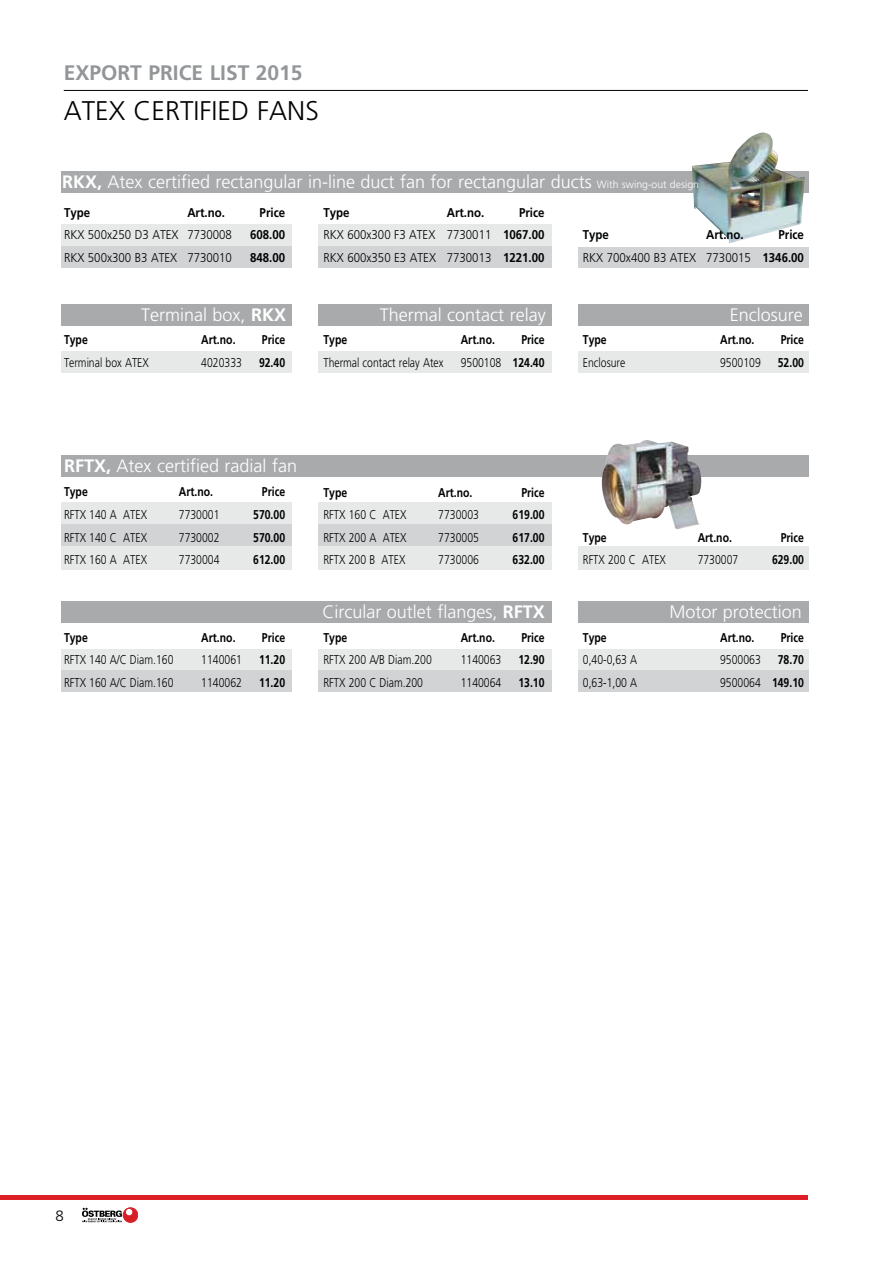
<style>
.page{position:relative;width:893px;height:1263px;background:#fff}
.page>*{position:absolute;margin:0;border:0;box-sizing:border-box;transform-origin:0 0}
.t1{font:300 27px "Frutiger LT Std";color:#010202}
.t2{font:700 21px "Frutiger LT Std";color:#939698}
.t3{font:300 18px "Frutiger LT Std";color:#fff}
.t4{font:300 15px "Frutiger LT Std";color:#010202}
.t5{font:300 12.75px "Frutiger LT Std";color:#010202;scale:.82 1}
.t6{font:700 12.75px "Frutiger LT Std";color:#010202;scale:.82 1}
.t7{font:300 12.75px/22.5px "Frutiger LT Std";color:#010202;text-align:justify;scale:.9 1}
.t8{font:700 12.75px "Frutiger LT Std";color:#010202;scale:.9 1}
.t9{font:300 10.5px "Frutiger LT Std";color:#fff}
.s1{font-weight:700}
</style>
<div class="page">
<hr style="left:0;top:1195px;width:808px;height:4px;background:#de1f26">
<svg style="left:82px;top:1208px;width:40px;height:14px"></svg>
<div style="left:123px;top:1208px;width:15px;height:14px;background:#d71f27;border-radius:50%"></div>
<div style="left:123px;top:1208px;width:15px;height:14px;border:1px solid #d71f27;border-radius:50%"></div>
<div style="left:125px;top:1208px;width:8px;height:8px;background:#fff;border-radius:50%"></div>
<div style="left:125px;top:1208px;width:8px;height:8px;border:1px solid #d71f27;border-radius:50%"></div>
<div style="left:61px;top:455px;width:747px;height:22px;background:#a8aaac"></div>
<div style="left:61px;top:502px;width:747px;height:68px;background:#e7e8e8"></div>
<div style="left:61px;top:524px;width:747px;height:22px;background:#d2d3d4"></div>
<div style="left:292px;top:496px;width:26px;height:81px;background:#fff"></div>
<div style="left:552px;top:499px;width:25px;height:84px;background:#fff"></div>
<div style="left:61px;top:601px;width:747px;height:22px;background:#a8aaac"></div>
<div style="left:61px;top:649px;width:747px;height:42px;background:#e7e8e8"></div>
<div style="left:61px;top:671px;width:747px;height:21px;background:#d2d3d4"></div>
<div style="left:292px;top:642px;width:26px;height:52px;background:#fff"></div>
<div style="left:552px;top:597px;width:25px;height:99px;background:#fff"></div>
<div style="left:61px;top:224px;width:747px;height:43px;background:#e7e8e8"></div>
<div style="left:61px;top:246px;width:747px;height:22px;background:#d2d3d4"></div>
<div style="left:552px;top:221px;width:25px;height:50px;background:#fff"></div>
<div style="left:292px;top:218px;width:26px;height:53px;background:#fff"></div>
<div style="left:61px;top:171px;width:747px;height:22px;background:#a8aaac"></div>
<div style="left:568px;top:218px;width:245px;height:29px;background:#fff"></div>
<div style="left:61px;top:304px;width:747px;height:22px;background:#a8aaac"></div>
<div style="left:61px;top:351px;width:747px;height:22px;background:#e7e8e8"></div>
<div style="left:292px;top:301px;width:26px;height:96px;background:#fff"></div>
<div style="left:552px;top:299px;width:25px;height:99px;background:#fff"></div>
<img style="left:692px;top:132px;width:113px;height:111px">
<div style="left:570px;top:494px;width:242px;height:52px;background:#fff"></div>
<img style="left:602px;top:440px;width:99px;height:89px">
<hr style="left:64px;top:90px;width:744px;height:1px;background:#010202">
<h2 class="t2" style="left:64px;top:60px;width:240px">EXPORT PRICE LIST 2015</h2>
<h1 class="t1" style="left:64px;top:99px;width:257px">ATEX CERTIFIED FANS</h1>
<h3 class="t3" style="left:62px;top:174px;width:531px"><span class="s1">RKX,</span> Atex certified rectangular in-line duct fan for rectangular ducts</h3>
<p class="t9" style="left:597px;top:180px;width:104px">With swing-out design</p>
<p class="t8" style="left:64px;top:205px;width:31px">Type</p>
<p class="t8" style="left:187px;top:205px;width:43px">Art.no.</p>
<p class="t8" style="left:260px;top:205px;width:30px">Price</p>
<p class="t7" style="left:64px;top:224px;width:188px">RKX 500x250 D3 ATEX 7730008</p>
<p class="t8" style="left:250px;top:227px;width:40px">608.00</p>
<p class="t7" style="left:64px;top:247px;width:188px">RKX 500x300 B3 ATEX 7730010</p>
<p class="t8" style="left:250px;top:250px;width:40px">848.00</p>
<p class="t7" style="left:323px;top:202px;width:247px;text-indent:196px"><span class="s1">Price </span>RKX 600x300 F3 ATEX 7730011 <span class="s1">1067.00<br></span>RKX 600x350 E3 ATEX 7730013 <span class="s1">1221.00</span></p>
<p class="t8" style="left:323px;top:205px;width:31px">Type</p>
<p class="t8" style="left:447px;top:205px;width:43px">Art.no.</p>
<p class="t7" style="left:583px;top:224px;width:247px;text-align:right"><span class="s1">Price<br></span>RKX 700x400 B3 ATEX 7730015 <span class="s1">1346.00</span></p>
<p class="t8" style="left:583px;top:227px;width:31px">Type</p>
<p class="t8" style="left:706px;top:227px;width:43px">Art.no.</p>
<h3 class="t3" style="left:141px;top:307px;width:147px">Terminal box, <span class="s1">RKX</span></h3>
<h3 class="t3" style="left:380px;top:307px;width:167px">Thermal contact relay</h3>
<h3 class="t3" style="left:730px;top:307px;width:75px">Enclosure</h3>
<p class="t6" style="left:64px;top:332px;width:31px">Type</p>
<p class="t6" style="left:201px;top:332px;width:43px">Art.no.</p>
<p class="t6" style="left:262px;top:332px;width:30px">Price</p>
<p class="t5" style="left:64px;top:357px;width:105px">Terminal box ATEX</p>
<p class="t5" style="left:201px;top:357px;width:51px">4020333</p>
<p class="t6" style="left:259px;top:355px;width:33px">92.40</p>
<p class="t6" style="left:323px;top:332px;width:31px">Type</p>
<p class="t6" style="left:461px;top:332px;width:43px">Art.no.</p>
<p class="t6" style="left:521px;top:332px;width:30px">Price</p>
<p class="t5" style="left:323px;top:357px;width:148px">Thermal contact relay Atex</p>
<p class="t5" style="left:461px;top:357px;width:104px">9500108 <span class="s1">124.40</span></p>
<p class="t6" style="left:583px;top:332px;width:31px">Type</p>
<p class="t6" style="left:720px;top:332px;width:43px">Art.no.</p>
<p class="t6" style="left:781px;top:332px;width:30px">Price</p>
<p class="t5" style="left:583px;top:357px;width:53px">Enclosure</p>
<p class="t5" style="left:720px;top:357px;width:51px">9500109</p>
<p class="t6" style="left:778px;top:355px;width:33px">52.00</p>
<h3 class="t3" style="left:64px;top:458px;width:235px"><span class="s1">RFTX,</span> Atex certified radial fan</h3>
<p class="t6" style="left:64px;top:485px;width:31px">Type</p>
<p class="t6" style="left:179px;top:485px;width:43px">Art.no.</p>
<p class="t6" style="left:262px;top:485px;width:30px">Price</p>
<p class="t5" style="left:64px;top:509px;width:103px">RFTX 140 A ATEX</p>
<p class="t5" style="left:179px;top:509px;width:51px">7730001</p>
<p class="t6" style="left:253px;top:507px;width:40px">570.00</p>
<p class="t5" style="left:64px;top:532px;width:103px">RFTX 140 C ATEX</p>
<p class="t5" style="left:179px;top:532px;width:51px">7730002</p>
<p class="t6" style="left:253px;top:530px;width:40px">570.00</p>
<p class="t5" style="left:64px;top:554px;width:103px">RFTX 160 A ATEX</p>
<p class="t5" style="left:179px;top:554px;width:51px">7730004</p>
<p class="t6" style="left:253px;top:552px;width:40px">612.00</p>
<p class="t6" style="left:64px;top:630px;width:31px">Type</p>
<p class="t6" style="left:201px;top:630px;width:43px">Art.no.</p>
<p class="t6" style="left:262px;top:630px;width:30px">Price</p>
<p class="t5" style="left:64px;top:655px;width:135px">RFTX 140 A/C Diam.160</p>
<p class="t5" style="left:201px;top:655px;width:51px">1140061</p>
<p class="t6" style="left:259px;top:653px;width:33px">11.20</p>
<p class="t5" style="left:64px;top:677px;width:135px">RFTX 160 A/C Diam.160</p>
<p class="t5" style="left:201px;top:677px;width:51px">1140062</p>
<p class="t6" style="left:259px;top:675px;width:33px">11.20</p>
<p class="t6" style="left:323px;top:485px;width:31px">Type</p>
<p class="t6" style="left:438px;top:485px;width:43px">Art.no.</p>
<p class="t6" style="left:521px;top:485px;width:30px">Price</p>
<p class="t5" style="left:323px;top:509px;width:103px">RFTX 160 C ATEX</p>
<p class="t5" style="left:438px;top:509px;width:51px">7730003</p>
<p class="t6" style="left:513px;top:507px;width:40px">619.00</p>
<p class="t5" style="left:323px;top:532px;width:103px">RFTX 200 A ATEX</p>
<p class="t5" style="left:438px;top:532px;width:51px">7730005</p>
<p class="t6" style="left:513px;top:530px;width:40px">617.00</p>
<p class="t5" style="left:323px;top:554px;width:101px">RFTX 200 B ATEX</p>
<p class="t5" style="left:438px;top:554px;width:51px">7730006</p>
<p class="t6" style="left:513px;top:552px;width:40px">632.00</p>
<p class="t6" style="left:583px;top:530px;width:31px">Type</p>
<p class="t6" style="left:698px;top:530px;width:43px">Art.no.</p>
<p class="t6" style="left:781px;top:530px;width:30px">Price</p>
<p class="t5" style="left:583px;top:554px;width:103px">RFTX 200 C ATEX</p>
<p class="t5" style="left:698px;top:554px;width:51px">7730007</p>
<p class="t6" style="left:772px;top:552px;width:40px">629.00</p>
<h3 class="t3" style="left:322px;top:605px;width:224px">Circular outlet flanges, <span class="s1">RFTX</span></h3>
<h3 class="t3" style="left:669px;top:605px;width:134px">Motor protection</h3>
<p class="t6" style="left:323px;top:630px;width:31px">Type</p>
<p class="t6" style="left:461px;top:630px;width:43px">Art.no.</p>
<p class="t6" style="left:521px;top:630px;width:30px">Price</p>
<p class="t5" style="left:323px;top:655px;width:134px">RFTX 200 A/B Diam.200</p>
<p class="t5" style="left:461px;top:655px;width:51px">1140063</p>
<p class="t6" style="left:518px;top:653px;width:33px">12.90</p>
<p class="t5" style="left:323px;top:677px;width:123px">RFTX 200 C Diam.200</p>
<p class="t5" style="left:461px;top:677px;width:51px">1140064</p>
<p class="t6" style="left:518px;top:675px;width:33px">13.10</p>
<p class="t6" style="left:583px;top:630px;width:31px">Type</p>
<p class="t6" style="left:720px;top:630px;width:43px">Art.no.</p>
<p class="t6" style="left:781px;top:630px;width:30px">Price</p>
<p class="t5" style="left:583px;top:655px;width:68px">0,40-0,63 A</p>
<p class="t5" style="left:720px;top:655px;width:51px">9500063</p>
<p class="t6" style="left:778px;top:653px;width:33px">78.70</p>
<p class="t5" style="left:583px;top:677px;width:68px">0,63-1,00 A</p>
<p class="t5" style="left:720px;top:677px;width:104px">9500064 <span class="s1">149.10</span></p>
<p class="t4" style="left:55px;top:1209px;width:10px">8</p>
</div>
